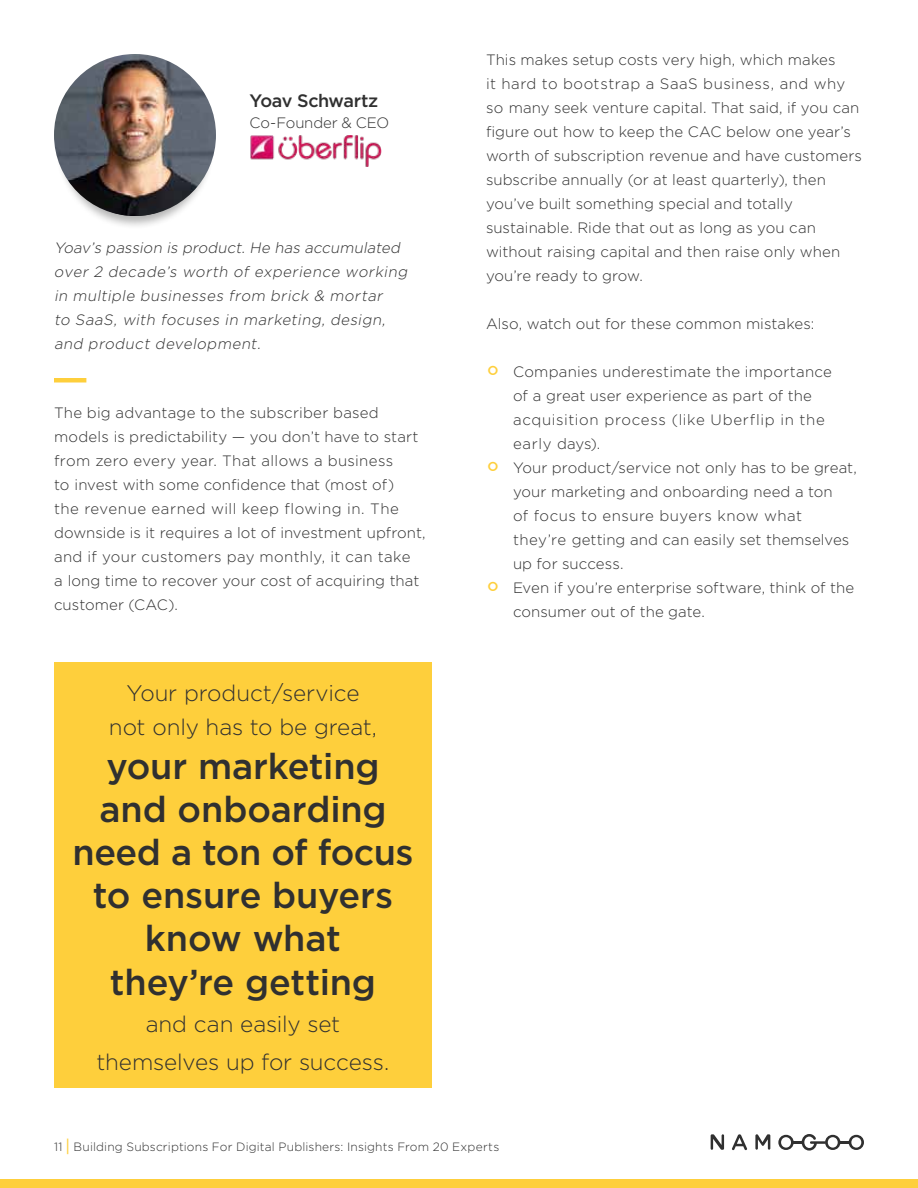
<style>
.page{position:relative;width:918px;height:1188px;background:#fff}
.page>*{position:absolute;margin:0;border:0;box-sizing:border-box;transform-origin:0 0}
.t1{font:500 36px/43.2px "Gotham Pro";letter-spacing:-.005em;color:#303030;text-align:center}
.t2{font:300 22.5px/34.5px "Gotham Pro";letter-spacing:-.005em;color:#303030;text-align:center}
.t3{font:500 18px "Gotham Pro";letter-spacing:-.025em;color:#303030}
.t4{font:300 15px/24px "Gotham Pro";letter-spacing:.005em;color:#303030}
.t5{font:italic 300 15px/24px "Gotham Pro";color:#303030}
.t6{font:300 15px "Gotham Pro";letter-spacing:.04em;color:#303030}
.t7{font:300 15px "Gotham Pro";letter-spacing:.03em;color:#303030}
.t8{font:300 12px "Gotham Pro";letter-spacing:.015em;color:#303030}
.s1{font-weight:400;font-size:30px;color:#fecf3c}
.s2{font-weight:500;font-size:16.8px;color:#fecf3c}
</style>
<div class="page">
<svg style="left:711px;top:1134px;width:59px;height:16px"></svg>
<svg style="left:778px;top:1134px;width:86px;height:17px"></svg>
<div style="left:0;top:1179px;width:918px;height:9px;background:#fecf3c"></div>
<div style="left:55px;top:71px;width:159px;height:158px;background:#000;opacity:.3"></div>
<img style="left:54px;top:54px;width:162px;height:162px;border-radius:81px">
<img style="left:250px;top:135px;width:131px;height:32px">
<hr style="left:54px;top:378px;width:32px;height:4px;background:#fecf3c">
<div style="left:54px;top:663px;width:378px;height:425px;background:#fecf3c"></div>
<p class="t3" style="left:250px;top:91px;width:130px">Yoav Schwartz</p>
<p class="t4" style="left:250px;top:111px;width:141px">Co-Founder &amp; CEO</p>
<p class="t5" style="left:54px;top:236px;width:358px">Yoav’s passion is product. He has accumulated over 2 decade’s worth of experience working in multiple businesses from brick &amp; mortar<br>to SaaS, with focuses in marketing, design, and product development.</p>
<p class="t4" style="left:54px;top:401px;width:373px">The big advantage to the subscriber based models is predictability — you don’t have to start from zero every year. That allows a business<br>to invest with some confidence that (most of)<br>the revenue earned will keep flowing in. The downside is it requires a lot of investment upfront, and if your customers pay monthly, it can take<br>a long time to recover your cost of acquiring that customer (CAC).</p>
<h2 class="t2" style="left:109px;top:676px;width:269px">Your product/service not only has to be great,</h2>
<h1 class="t1" style="left:72px;top:743px;width:343px">your marketing and onboarding need a ton of focus to ensure buyers know what<br>they’re getting</h1>
<h2 class="t2" style="left:97px;top:1006px;width:294px;line-height:37.5px">and can easily set themselves up for success.</h2>
<p class="t4" style="left:486px;top:48px;width:378px">This makes setup costs very high, which makes<br>it hard to bootstrap a SaaS business, and why so many seek venture capital. That said, if you can figure out how to keep the CAC below one year’s worth of subscription revenue and have customers subscribe annually (or at least quarterly), then you’ve built something special and totally sustainable. Ride that out as long as you can without raising capital and then raise only when you’re ready to grow.</p>
<p class="t4" style="left:486px;top:312px;width:330px">Also, watch out for these common mistakes:</p>
<p class="t4" style="left:486px;top:360px;width:347px"><span class="s1">°</span> Companies underestimate the importance</p>
<p class="t4" style="left:513px;top:384px;width:300px">of a great user experience as part of the</p>
<p class="t6" style="left:513px;top:411px;width:313px">acquisition process (like Uberflip in the</p>
<p class="t6" style="left:513px;top:435px;width:89px">early days).</p>
<p class="t4" style="left:486px;top:456px;width:372px"><span class="s1">°</span> Your product/service not only has to be great,</p>
<p class="t4" style="left:513px;top:480px;width:321px">your marketing and onboarding need a ton</p>
<p class="t7" style="left:513px;top:507px;width:291px">of focus to ensure buyers know what</p>
<p class="t4" style="left:513px;top:528px;width:338px">they’re getting and can easily set themselves</p>
<p class="t4" style="left:513px;top:552px;width:112px">up for success.</p>
<p class="t4" style="left:486px;top:576px;width:370px"><span class="s1">°</span> Even if you’re enterprise software, think of the</p>
<p class="t4" style="left:513px;top:600px;width:193px">consumer out of the gate.</p>
<p class="t8" style="left:54px;top:1140px;width:447px">11 <span class="s2">|</span> Building Subscriptions For Digital Publishers: Insights From 20 Experts</p>
</div>
